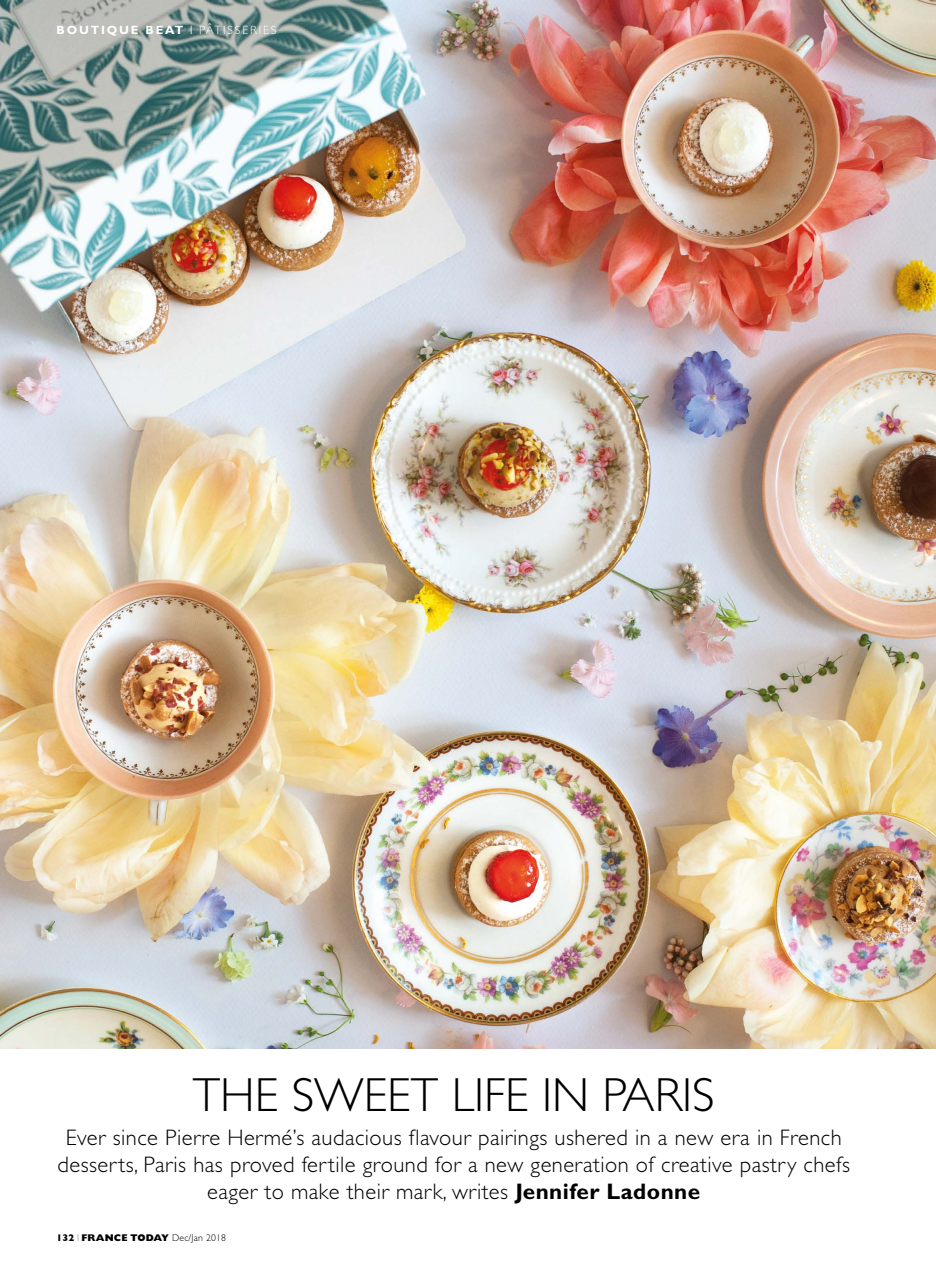
<style>
.page{position:relative;width:936px;height:1263px;background:#fff}
.page>*{position:absolute;margin:0;border:0;box-sizing:border-box;transform-origin:0 0}
.t1{font:300 48px "Gill Sans Std";color:#000}
.t2{font:300 22.5px/27px "Gill Sans Std";letter-spacing:.02em;color:#000;text-align:center}
.t3{font:700 12px "Gill Sans Std";letter-spacing:.15em;color:#fff}
.t4{font:800 9.75px "Gill Sans Std";letter-spacing:.02em;color:#000}
.s1{font-weight:300}
.s2{font-weight:700}
.s3{font-family:"Gill Sans";font-weight:700}
.s4{color:#9d9d9c}
</style>
<div class="page">
<img style="left:0;top:0;width:935px;height:1048px">
<p class="t3" style="left:57px;top:23px;width:221px">BOUTIQUE BEAT ❘ <span class="s1">PÂTISSERIES</span></p>
<h1 class="t1" style="left:193px;top:1068px;width:523px">THE SWEET LIFE IN PARIS</h1>
<p class="t2" style="left:57px;top:1124px;width:793px">Ever since Pierre Hermé’s audacious flavour pairings ushered in a new era in French desserts, Paris has proved fertile ground for a new generation of creative pastry chefs eager to make their mark, writes <span class="s2">Jennifer Ladonne</span></p>
<p class="t4" style="left:57px;top:1232px;width:171px"><span class="s3">132</span> <span class="s4">❘</span> FRANCE TODAY <span class="s1">Dec/Jan 2018</span></p>
</div>
